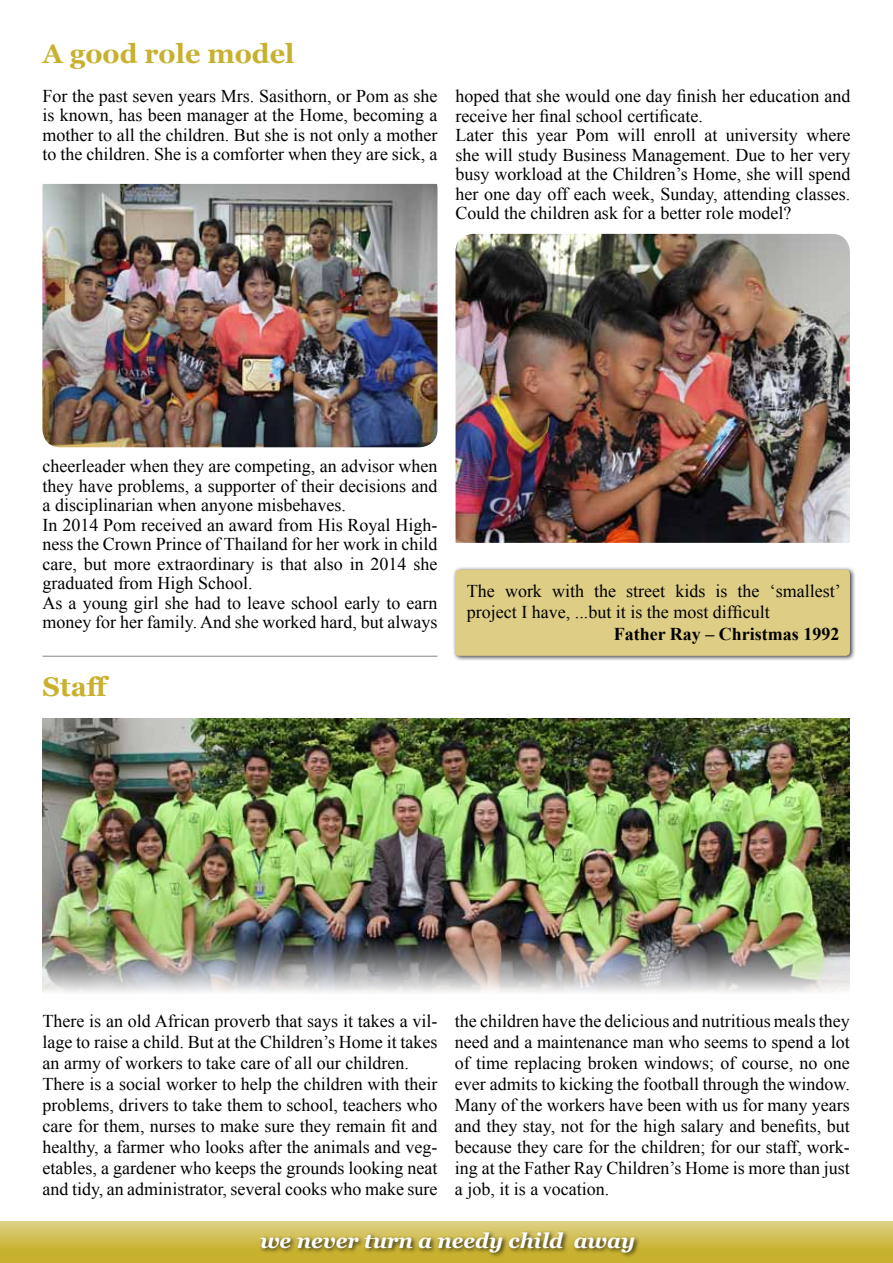
<style>
.page{position:relative;width:893px;height:1263px;background:#fff}
.page>*{position:absolute;margin:0;border:0;box-sizing:border-box;transform-origin:0 0}
.t1{font:700 27px "Georgia";color:#c8b12f}
.t2{font:italic 700 21px "Georgia";color:#fff}
.t3{font:18px/19.5px "Times New Roman";color:#000}
.t4{font:700 18px "Times New Roman";color:#000}
</style>
<div class="page">
<svg style="left:0;top:1221px;width:893px;height:42px;background:#d1be52"></svg>
<div style="left:258px;top:1230px;width:382px;height:28px;background:#000;opacity:.75"></div>
<img style="left:42px;top:184px;width:395px;height:263px">
<img style="left:456px;top:234px;width:394px;height:309px">
<img style="left:43px;top:719px;width:807px;height:273px">
<hr style="left:43px;top:656px;width:394px;height:1px;background:#828487">
<div style="left:452px;top:567px;width:404px;height:95px;background:#000;opacity:.75"></div>
<div style="left:455px;top:570px;width:395px;height:86px;background:#ddcd85;border-radius:4px"></div>
<h1 class="t1" style="left:43px;top:36px;width:254px">A good role model</h1>
<p class="t3" style="left:43px;top:86px;width:396px;text-align:justify">For the past seven years Mrs. Sasithorn, or Pom as she is known, has been manager at the Home, becoming a mother to all the children. But she is not only a mother to the children. She is a comforter when they are sick, a</p>
<p class="t3" style="left:455px;top:86px;width:396px">hoped that she would one day finish her education and receive her final school certificate.<br>Later this year Pom will enroll at university where she will study Business Management. Due to her very busy workload at the Children’s Home, she will spend her one day off each week, Sunday, attending classes.<br>Could the children ask for a better role model?</p>
<p class="t3" style="left:43px;top:456px;width:396px">cheerleader when they are competing, an advisor when they have problems, a supporter of their decisions and a disciplinarian when anyone misbehaves.<br>In 2014 Pom received an award from His Royal High&shy;ness the Crown Prince of Thailand for her work in child care, but more extraordinary is that also in 2014 she graduated from High School.<br>As a young girl she had to leave school early to earn money for her family. And she worked hard, but always</p>
<h1 class="t1" style="left:43px;top:669px;width:68px">Staff</h1>
<p class="t3" style="left:467px;top:579px;width:375px;line-height:21.6px">The work with the street kids is the ‘smallest’ project I have, ...but it is the most difficult</p>
<p class="t4" style="left:614px;top:621px;width:227px">Father Ray – Christmas 1992</p>
<p class="t3" style="left:43px;top:1010px;width:396px;line-height:21px">There is an old African proverb that says it takes a vil&shy;lage to raise a child. But at the Children’s Home it takes an army of workers to take care of all our children.<br>There is a social worker to help the children with their problems, drivers to take them to school, teachers who care for them, nurses to make sure they remain fit and healthy, a farmer who looks after the animals and veg&shy;etables, a gardener who keeps the grounds looking neat and tidy, an administrator, several cooks who make sure</p>
<p class="t3" style="left:455px;top:1010px;width:396px;line-height:21px;text-align:justify">the children have the delicious and nutritious meals they need and a maintenance man who seems to spend a lot of time replacing broken windows; of course, no one ever admits to kicking the football through the window.<br>Many of the workers have been with us for many years and they stay, not for the high salary and benefits, but because they care for the children; for our staff, work&shy;ing at the Father Ray Children’s Home is more than just a job, it is a vocation.</p>
<p class="t2" style="left:260px;top:1227px;width:377px">we never turn a needy child away</p>
</div>
